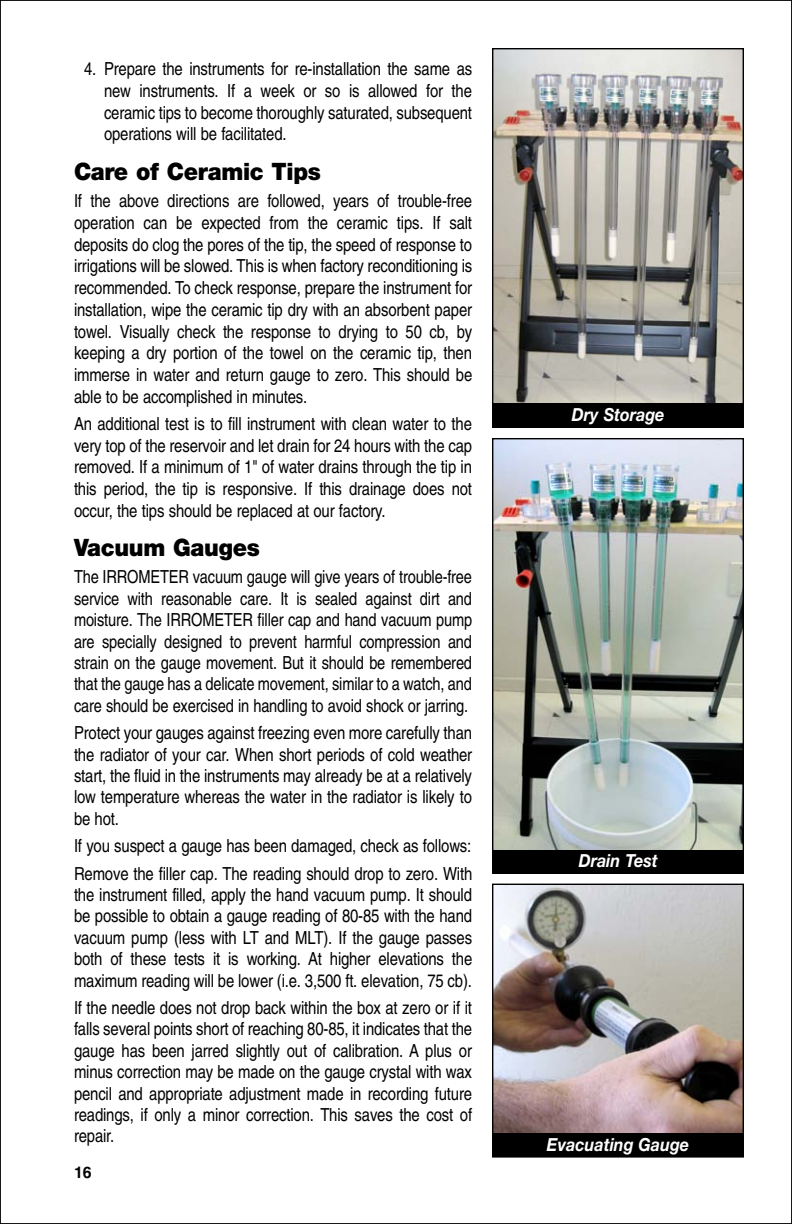
<style>
.page{position:relative;width:792px;height:1224px;background:#fff}
.page>*{position:absolute;margin:0;border:0;box-sizing:border-box;transform-origin:0 0}
.t1{font:900 24px "Helvetica Neue";letter-spacing:-.015em;color:#000;scale:.95 1}
.t2{font:condensed 18px/21.4px "Helvetica";letter-spacing:-.01em;color:#000;text-align:justify}
.t3{font:italic 700 18px "Helvetica Neue";color:#fff;scale:.9 1}
.t4{font:700 16px "Helvetica";color:#000}
</style>
<div class="page">
<img style="left:494px;top:886px;width:248px;height:247px">
<div style="left:492px;top:884px;width:252px;height:274px;border:1px solid #000"></div>
<div style="left:493px;top:1133px;width:251px;height:24px;background:#000"></div>
<img style="left:494px;top:50px;width:248px;height:353px">
<div style="left:492px;top:48px;width:252px;height:380px;border:1px solid #000"></div>
<div style="left:493px;top:403px;width:250px;height:24px;background:#000"></div>
<img style="left:494px;top:440px;width:248px;height:410px">
<div style="left:493px;top:850px;width:250px;height:24px;background:#000"></div>
<p class="t2" style="left:104px;top:60px;width:370px;text-indent:-20px">4. Prepare the instruments for re-installation the same as new instruments. If a week or so is allowed for the ceramic tips to become thoroughly saturated, subsequent operations will be facilitated.</p>
<h1 class="t1" style="left:74px;top:162px;width:262px">Care of Ceramic Tips</h1>
<p class="t2" style="left:74px;top:192px;width:400px">If the above directions are followed, years of trouble-free operation can be expected from the ceramic tips. If salt deposits do clog the pores of the tip, the speed of response to irrigations will be slowed. This is when factory reconditioning is recommended. To check response, prepare the instrument for installation, wipe the ceramic tip dry with an absorbent paper towel. Visually check the response to drying to 50 cb, by keeping a dry portion of the towel on the ceramic tip, then immerse in water and return gauge to zero. This should be able to be accomplished in minutes.</p>
<p class="t2" style="left:74px;top:415px;width:400px">An additional test is to fill instrument with clean water to the very top of the reservoir and let drain for 24 hours with the cap removed. If a minimum of 1" of water drains through the tip in this period, the tip is responsive. If this drainage does not occur, the tips should be replaced at our factory.</p>
<h1 class="t1" style="left:74px;top:539px;width:197px">Vacuum Gauges</h1>
<p class="t2" style="left:74px;top:568px;width:400px">The IRROMETER vacuum gauge will give years of trouble-free service with reasonable care. It is sealed against dirt and moisture. The IRROMETER filler cap and hand vacuum pump are specially designed to prevent harmful compression and strain on the gauge movement. But it should be remembered that the gauge has a delicate movement, similar to a watch, and care should be exercised in handling to avoid shock or jarring.</p>
<p class="t2" style="left:74px;top:724px;width:400px">Protect your gauges against freezing even more carefully than the radiator of your car. When short periods of cold weather start, the fluid in the instruments may already be at a relatively low temperature whereas the water in the radiator is likely to be hot.</p>
<p class="t2" style="left:74px;top:834px;width:400px;line-height:27.4px">If you suspect a gauge has been damaged, check as follows:<br>Remove the filler cap. The reading should drop to zero. With</p>
<p class="t2" style="left:74px;top:886px;width:400px">the instrument filled, apply the hand vacuum pump. It should be possible to obtain a gauge reading of 80-85 with the hand vacuum pump (less with LT and MLT). If the gauge passes both of these tests it is working. At higher elevations the maximum reading will be lower (i.e. 3,500 ft. elevation, 75 cb).</p>
<p class="t2" style="left:74px;top:999px;width:400px">If the needle does not drop back within the box at zero or if it falls several points short of reaching 80-85, it indicates that the gauge has been jarred slightly out of calibration. A plus or minus correction may be made on the gauge crystal with wax pencil and appropriate adjustment made in recording future readings, if only a minor correction. This saves the cost of repair.</p>
<p class="t4" style="left:74px;top:1166px;width:19px">16</p>
<p class="t3" style="left:572px;top:408px;width:105px">Dry Storage</p>
<p class="t3" style="left:579px;top:855px;width:89px">Drain Test</p>
<p class="t3" style="left:547px;top:1138px;width:160px">Evacuating Gauge</p>
</div>
